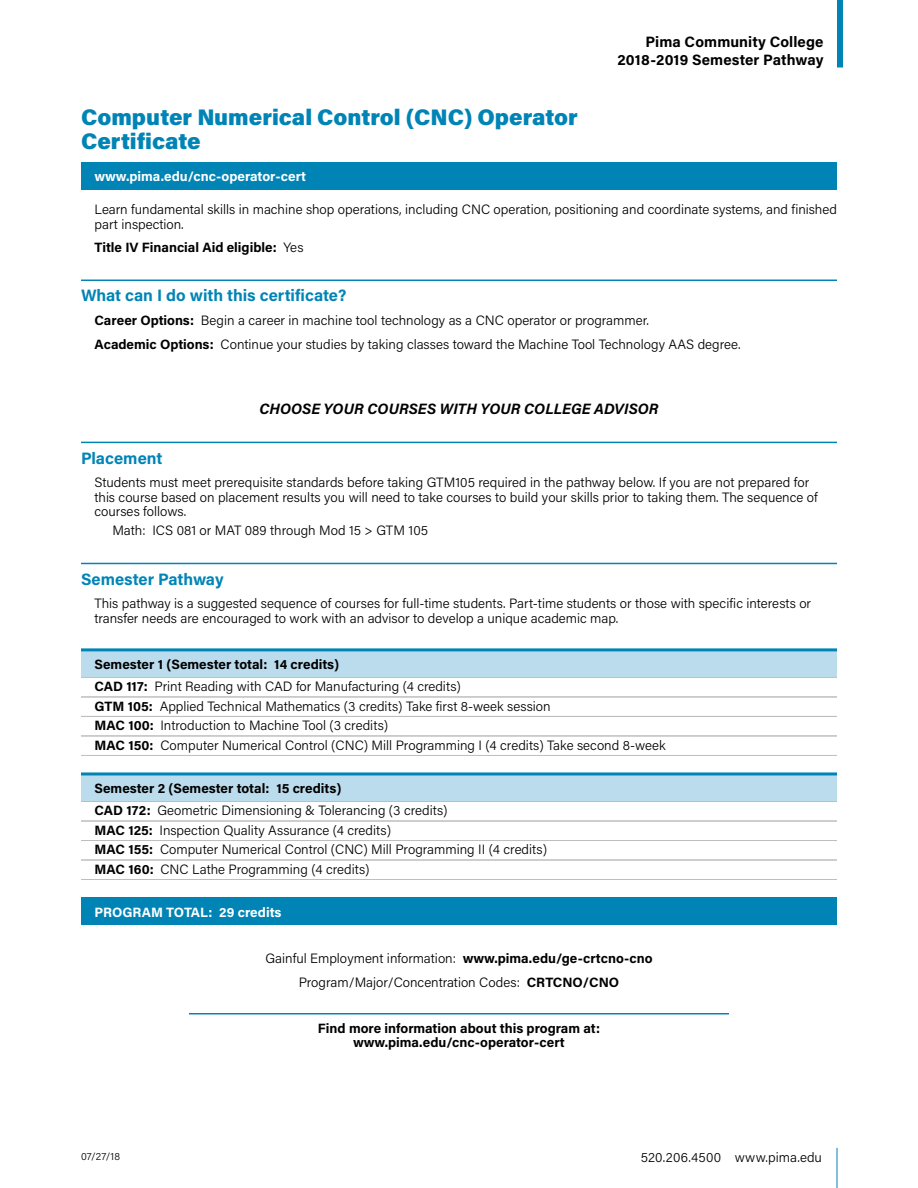
<style>
.page{position:relative;width:918px;height:1188px;background:#fff}
.page>*{position:absolute;margin:0;border:0;box-sizing:border-box;transform-origin:0 0}
.t1{font:900 22.5px/24.3px "Acumin Pro";color:#0084b6}
.H2{font:700 16.5px "Acumin Pro";color:#0084b6}
.H_Page_Head{font:700 15px "Acumin Pro";letter-spacing:.005em;color:#000}
.H_choose_centered{font:italic 700 15px "Acumin Pro";letter-spacing:.005em;color:#000}
.P_semester{font:300 13.5px/14.5px "Acumin Pro";color:#000}
.P_more_info_web{font:700 13.5px/14.5px "Acumin Pro";color:#000;text-align:center}
.P_centered{font:300 13.5px "Acumin Pro";color:#000}
.H_semester{font:700 13.5px "Acumin Pro";color:#000}
.P_indent{font:300 13.5px "Acumin Pro";color:#000}
.P_web{font:700 13.5px "Acumin Pro";color:#fff}
.H_Page_Phone_Web{font:300 13.5px "Acumin Pro";letter-spacing:.01em;color:#000}
.H_program_total{font:700 13.5px "Acumin Pro";color:#fff}
.t2{font:300 10.5px "Acumin Pro";color:#000}
.s1{font-weight:300}
.s2{font-weight:700}
</style>
<div class="page">
<div style="left:837px;top:0;width:6px;height:68px;background:#0084b6"></div>
<hr style="left:837px;top:1148px;width:1px;height:40px;background:#0084b6">
<div style="left:81px;top:162px;width:756px;height:27px;background:#0084b6"></div>
<hr style="left:81px;top:280px;width:756px;height:1px;background:#0084b6">
<hr style="left:81px;top:442px;width:756px;height:1px;background:#0084b6">
<hr style="left:81px;top:563px;width:756px;height:1px;background:#0084b6">
<div style="left:81px;top:650px;width:756px;height:27px;background:#bbdced"></div>
<hr style="left:81px;top:648px;width:756px;height:3px;background:#0084b6">
<hr style="left:81px;top:677px;width:756px;height:1px;background:#bcbec0">
<hr style="left:81px;top:697px;width:756px;height:1px;background:#bcbec0">
<hr style="left:81px;top:716px;width:756px;height:1px;background:#bcbec0">
<hr style="left:81px;top:736px;width:756px;height:1px;background:#bcbec0">
<hr style="left:81px;top:755px;width:756px;height:1px;background:#bcbec0">
<div style="left:81px;top:774px;width:756px;height:27px;background:#bbdced"></div>
<hr style="left:81px;top:772px;width:756px;height:3px;background:#0084b6">
<hr style="left:81px;top:801px;width:756px;height:1px;background:#bcbec0">
<hr style="left:81px;top:821px;width:756px;height:1px;background:#bcbec0">
<hr style="left:81px;top:840px;width:756px;height:1px;background:#bcbec0">
<hr style="left:81px;top:860px;width:756px;height:1px;background:#bcbec0">
<hr style="left:81px;top:879px;width:756px;height:1px;background:#bcbec0">
<div style="left:81px;top:898px;width:756px;height:27px;background:#0084b6"></div>
<hr style="left:189px;top:1013px;width:540px;height:1px;background:#0084b6">
<p class="H_Page_Head" style="left:646px;top:31px;width:179px">Pima Community College</p>
<p class="H_Page_Head" style="left:617px;top:49px;width:208px">2018-2019 Semester Pathway</p>
<h1 class="t1" style="left:81px;top:103px;width:498px">Computer Numerical Control (CNC) Operator<br>Certificate</h1>
<p class="P_web" style="left:94px;top:167px;width:213px">www.pima.edu/cnc-operator-cert</p>
<p class="P_semester" style="left:94px;top:201px;width:744px">Learn fundamental skills in machine shop operations, including CNC operation, positioning and coordinate systems, and finished part inspection.</p>
<p class="P_more_info_web" style="left:94px;top:240px;width:211px">Title IV Financial Aid eligible: <span class="s1">Yes</span></p>
<p class="H2" style="left:81px;top:284px;width:267px">What can I do with this certificate?</p>
<p class="P_semester" style="left:94px;top:312px;width:556px"><span class="s2">Career Options:</span> Begin a career in machine tool technology as a CNC operator or programmer.</p>
<p class="P_semester" style="left:94px;top:336px;width:648px"><span class="s2">Academic Options:</span> Continue your studies by taking classes toward the Machine Tool Technology AAS degree.</p>
<p class="H_choose_centered" style="left:259px;top:398px;width:401px">CHOOSE YOUR COURSES WITH YOUR COLLEGE ADVISOR</p>
<p class="H2" style="left:81px;top:446px;width:83px">Placement</p>
<p class="P_semester" style="left:94px;top:475px;width:725px">Students must meet prerequisite standards before taking GTM105 required in the pathway below. If you are not prepared for this course based on placement results you will need to take courses to build your skills prior to taking them. The sequence of courses follows.</p>
<p class="P_indent" style="left:112px;top:521px;width:317px">Math: ICS 081 or MAT 089 through Mod 15 &gt; GTM 105</p>
<p class="H2" style="left:81px;top:567px;width:144px">Semester Pathway</p>
<p class="P_semester" style="left:94px;top:596px;width:718px">This pathway is a suggested sequence of courses for full-time students. Part-time students or those with specific interests or transfer needs are encouraged to work with an advisor to develop a unique academic map.</p>
<p class="H_semester" style="left:94px;top:655px;width:246px">Semester 1 (Semester total: 14 credits)</p>
<p class="P_semester" style="left:94px;top:679px;width:368px"><span class="s2">CAD 117:</span> Print Reading with CAD for Manufacturing (4 credits)</p>
<p class="P_semester" style="left:94px;top:698px;width:458px"><span class="s2">GTM 105:</span> Applied Technical Mathematics (3 credits) Take first 8-week session</p>
<p class="P_semester" style="left:94px;top:718px;width:295px"><span class="s2">MAC 100:</span> Introduction to Machine Tool (3 credits)</p>
<p class="P_semester" style="left:94px;top:737px;width:573px"><span class="s2">MAC 150:</span> Computer Numerical Control (CNC) Mill Programming I (4 credits) Take second 8-week</p>
<p class="H_semester" style="left:94px;top:779px;width:248px">Semester 2 (Semester total: 15 credits)</p>
<p class="P_semester" style="left:94px;top:803px;width:355px"><span class="s2">CAD 172:</span> Geometric Dimensioning &amp; Tolerancing (3 credits)</p>
<p class="P_semester" style="left:94px;top:822px;width:298px"><span class="s2">MAC 125:</span> Inspection Quality Assurance (4 credits)</p>
<p class="P_semester" style="left:94px;top:842px;width:454px"><span class="s2">MAC 155:</span> Computer Numerical Control (CNC) Mill Programming II (4 credits)</p>
<p class="P_semester" style="left:94px;top:861px;width:277px"><span class="s2">MAC 160:</span> CNC Lathe Programming (4 credits)</p>
<p class="H_program_total" style="left:94px;top:903px;width:189px">PROGRAM TOTAL: 29 credits</p>
<p class="P_centered" style="left:265px;top:949px;width:389px">Gainful Employment information: <span class="s2">www.pima.edu/ge-crtcno-cno</span></p>
<p class="P_centered" style="left:299px;top:973px;width:322px">Program/Major/Concentration Codes: <span class="s2">CRTCNO/CNO</span></p>
<p class="P_more_info_web" style="left:318px;top:1020px;width:283px">Find more information about this program at: www.pima.edu/cnc-operator-cert</p>
<p class="t2" style="left:81px;top:1149px;width:41px">07/27/18</p>
<p class="H_Page_Phone_Web" style="left:641px;top:1148px;width:183px">520.206.4500 www.pima.edu</p>
</div>
